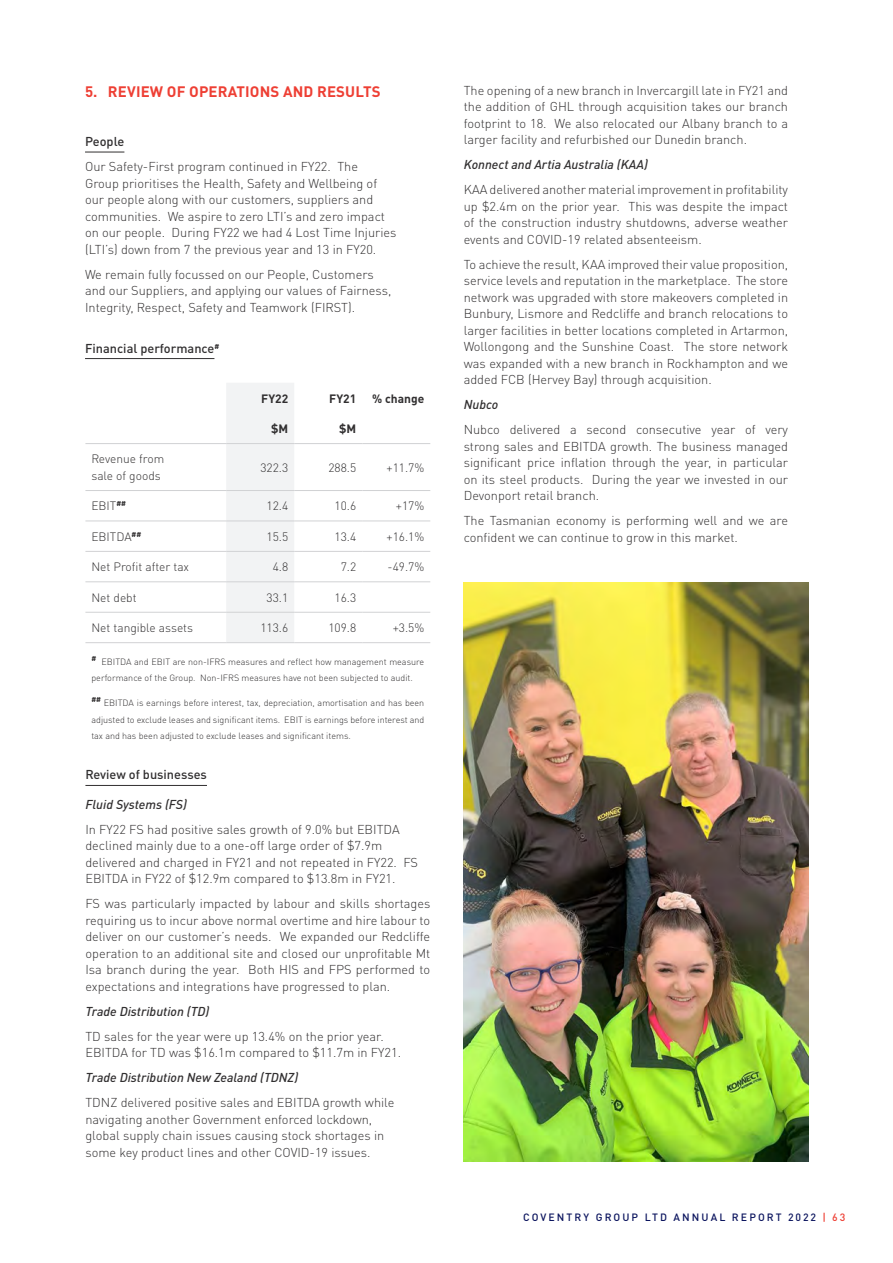
<style>
.page{position:relative;width:893px;height:1263px;background:#fff}
.page>*{position:absolute;margin:0;border:0;box-sizing:border-box;transform-origin:0 0}
.t1{font:700 15px "DIN Pro";letter-spacing:.01em;color:#ee3f34}
.Body_Text{font:300 12.75px/16.5px "DIN Pro";color:#312f30}
.Body_Text-2{font:italic 500 12.75px "DIN Pro";color:#312f30}
.H6_a{font:500 12.75px "DIN Pro";color:#312f30}
.Body_Text-3{font:500 12.75px "DIN Pro";color:#312f30}
.H7_i{font:italic 500 12.75px "DIN Pro";color:#312f30}
.Table_body{font:300 12px/16.5px "DIN Pro";color:#312f30}
.Table_Numbers{font:300 12px "DIN Pro";color:#312f30}
.Column_Heading{font:700 12px "DIN Pro";color:#312f30}
.t2{font:500 10.5px "DIN Pro";letter-spacing:.2em;color:#0b145e}
.Table_Footnote{font:300 9px/16.5px "DIN Pro";color:#312f30}
.s1{color:#ee3f34}
</style>
<div class="page">
<div style="left:226px;top:383px;width:68px;height:259px;background:#f2f3f4"></div>
<hr style="left:85px;top:521px;width:141px;height:1px;background:#d1d2d4">
<hr style="left:226px;top:521px;width:68px;height:1px;background:#d1d2d4">
<hr style="left:294px;top:521px;width:68px;height:1px;background:#d1d2d4">
<hr style="left:362px;top:521px;width:68px;height:1px;background:#d1d2d4">
<hr style="left:85px;top:551px;width:141px;height:1px;background:#d1d2d4">
<hr style="left:226px;top:551px;width:68px;height:1px;background:#d1d2d4">
<hr style="left:294px;top:551px;width:68px;height:1px;background:#d1d2d4">
<hr style="left:362px;top:551px;width:68px;height:1px;background:#d1d2d4">
<hr style="left:85px;top:581px;width:141px;height:1px;background:#d1d2d4">
<hr style="left:226px;top:581px;width:68px;height:1px;background:#d1d2d4">
<hr style="left:294px;top:581px;width:68px;height:1px;background:#d1d2d4">
<hr style="left:362px;top:581px;width:68px;height:1px;background:#d1d2d4">
<hr style="left:85px;top:443px;width:141px;height:1px;background:#d1d2d4">
<hr style="left:226px;top:443px;width:68px;height:1px;background:#d1d2d4">
<hr style="left:294px;top:443px;width:68px;height:1px;background:#d1d2d4">
<hr style="left:362px;top:443px;width:68px;height:1px;background:#d1d2d4">
<hr style="left:85px;top:612px;width:141px;height:1px;background:#d1d2d4">
<hr style="left:226px;top:612px;width:68px;height:1px;background:#d1d2d4">
<hr style="left:294px;top:612px;width:68px;height:1px;background:#d1d2d4">
<hr style="left:362px;top:612px;width:68px;height:1px;background:#d1d2d4">
<hr style="left:85px;top:642px;width:141px;height:1px;background:#d1d2d4">
<hr style="left:226px;top:642px;width:68px;height:1px;background:#d1d2d4">
<hr style="left:294px;top:642px;width:68px;height:1px;background:#d1d2d4">
<hr style="left:362px;top:642px;width:68px;height:1px;background:#d1d2d4">
<hr style="left:85px;top:490px;width:141px;height:1px;background:#d1d2d4">
<hr style="left:226px;top:490px;width:68px;height:1px;background:#d1d2d4">
<hr style="left:294px;top:490px;width:68px;height:1px;background:#d1d2d4">
<hr style="left:362px;top:490px;width:68px;height:1px;background:#d1d2d4">
<hr style="left:85px;top:152px;width:39px;height:1px;background:#312f30">
<hr style="left:85px;top:358px;width:129px;height:1px;background:#312f30">
<hr style="left:85px;top:785px;width:122px;height:1px;background:#312f30">
<img style="left:463px;top:583px;width:345px;height:579px">
<h4 class="t1" style="left:85px;top:79px;width:297px">5. REVIEW OF OPERATIONS AND RESULTS</h4>
<p class="H6_a" style="left:85px;top:131px;width:41px">People</p>
<p class="Body_Text" style="left:85px;top:157px;width:313px">Our Safety-First program continued in FY22. The<br>Group prioritises the Health, Safety and Wellbeing of our people along with our customers, suppliers and communities. We aspire to zero LTI’s and zero impact on our people. During FY22 we had 4 Lost Time Injuries (LTI’s) down from 7 the previous year and 13 in FY20.</p>
<p class="Body_Text" style="left:85px;top:265px;width:308px">We remain fully focussed on our People, Customers and our Suppliers, and applying our values of Fairness,<br>Integrity, Respect, Safety and Teamwork (FIRST).</p>
<p class="H6_a" style="left:85px;top:338px;width:136px">Financial performance<sup>#</sup></p>
<p class="Column_Heading" style="left:261px;top:388px;width:28px">FY22</p>
<p class="Column_Heading" style="left:329px;top:388px;width:28px">FY21</p>
<p class="Column_Heading" style="left:372px;top:388px;width:54px">% change</p>
<p class="Column_Heading" style="left:271px;top:419px;width:19px">$M</p>
<p class="Column_Heading" style="left:339px;top:419px;width:19px">$M</p>
<p class="Table_body" style="left:91px;top:450px;width:74px">Revenue from sale of goods</p>
<p class="Table_Numbers" style="left:260px;top:458px;width:29px">322.3</p>
<p class="Table_Numbers" style="left:328px;top:458px;width:29px">288.5</p>
<p class="Table_Numbers" style="left:386px;top:458px;width:39px">+11.7%</p>
<p class="Table_body" style="left:91px;top:497px;width:36px">EBIT<sup>##</sup></p>
<p class="Table_Numbers" style="left:267px;top:497px;width:23px">12.4</p>
<p class="Table_Numbers" style="left:335px;top:497px;width:23px">10.6</p>
<p class="Table_Numbers" style="left:396px;top:497px;width:30px">+17%</p>
<p class="Table_body" style="left:91px;top:527px;width:51px">EBITDA<sup>##</sup></p>
<p class="Table_Numbers" style="left:267px;top:527px;width:23px">15.5</p>
<p class="Table_Numbers" style="left:335px;top:527px;width:23px">13.4</p>
<p class="Table_Numbers" style="left:386px;top:527px;width:39px">+16.1%</p>
<p class="Table_body" style="left:91px;top:557px;width:99px">Net Profit after tax</p>
<p class="Table_Numbers" style="left:273px;top:558px;width:17px">4.8</p>
<p class="Table_Numbers" style="left:341px;top:558px;width:17px">7.2</p>
<p class="Table_Numbers" style="left:388px;top:558px;width:38px">-49.7%</p>
<p class="Table_body" style="left:91px;top:588px;width:47px">Net debt</p>
<p class="Table_Numbers" style="left:267px;top:588px;width:23px">33.1</p>
<p class="Table_Numbers" style="left:335px;top:588px;width:23px">16.3</p>
<p class="Table_body" style="left:91px;top:618px;width:103px">Net tangible assets</p>
<p class="Table_Numbers" style="left:260px;top:618px;width:29px">113.6</p>
<p class="Table_Numbers" style="left:328px;top:618px;width:29px">109.8</p>
<p class="Table_Numbers" style="left:393px;top:618px;width:33px">+3.5%</p>
<p class="Table_Footnote" style="left:91px;top:652px;width:334px"><sup>#</sup> EBITDA and EBIT are non-IFRS measures and reflect how management measure performance of the Group. Non-IFRS measures have not been subjected to audit.</p>
<p class="Table_Footnote" style="left:91px;top:694px;width:334px;text-align:justify"><sup>##</sup> EBITDA is earnings before interest, tax, depreciation, amortisation and has been adjusted to exclude leases and significant items. EBIT is earnings before interest and tax and has been adjusted to exclude leases and significant items.</p>
<p class="Body_Text-3" style="left:85px;top:764px;width:123px">Review of businesses</p>
<p class="H7_i" style="left:85px;top:794px;width:103px">Fluid Systems (FS)</p>
<p class="Body_Text" style="left:85px;top:820px;width:334px">In FY22 FS had positive sales growth of 9.0% but EBITDA declined mainly due to a one-off large order of $7.9m delivered and charged in FY21 and not repeated in FY22. FS EBITDA in FY22 of $12.9m compared to $13.8m in FY21.</p>
<p class="Body_Text" style="left:85px;top:894px;width:346px;text-align:justify">FS was particularly impacted by labour and skills shortages requiring us to incur above normal overtime and hire labour to deliver on our customer’s needs. We expanded our Redcliffe operation to an additional site and closed our unprofitable Mt Isa branch during the year. Both HIS and FPS performed to expectations and integrations have progressed to plan.</p>
<p class="Body_Text-2" style="left:85px;top:1001px;width:125px">Trade Distribution (TD)</p>
<p class="Body_Text" style="left:85px;top:1027px;width:317px">TD sales for the year were up 13.4% on the prior year.<br>EBITDA for TD was $16.1m compared to $11.7m in FY21.</p>
<p class="Body_Text-2" style="left:85px;top:1067px;width:214px">Trade Distribution New Zealand (TDNZ)</p>
<p class="Body_Text" style="left:85px;top:1093px;width:311px">TDNZ delivered positive sales and EBITDA growth while navigating another Government enforced lockdown, global supply chain issues causing stock shortages in some key product lines and other COVID-19 issues.</p>
<p class="Body_Text" style="left:464px;top:81px;width:326px;text-align:justify">The opening of a new branch in Invercargill late in FY21 and the addition of GHL through acquisition takes our branch footprint to 18. We also relocated our Albany branch to a larger facility and refurbished our Dunedin branch.</p>
<p class="Body_Text-2" style="left:464px;top:154px;width:186px">Konnect and Artia Australia (KAA)</p>
<p class="Body_Text" style="left:464px;top:180px;width:326px;text-align:justify">KAA delivered another material improvement in profitability up $2.4m on the prior year. This was despite the impact of the construction industry shutdowns, adverse weather events and COVID-19 related absenteeism.</p>
<p class="Body_Text" style="left:464px;top:255px;width:326px;text-align:justify">To achieve the result, KAA improved their value proposition, service levels and reputation in the marketplace. The store network was upgraded with store makeovers completed in Bunbury, Lismore and Redcliffe and branch relocations to larger facilities in better locations completed in Artarmon, Wollongong and the Sunshine Coast. The store network was expanded with a new branch in Rockhampton and we added FCB (Hervey Bay) through acquisition.</p>
<p class="Body_Text-2" style="left:464px;top:394px;width:36px">Nubco</p>
<p class="Body_Text" style="left:464px;top:420px;width:326px;text-align:justify">Nubco delivered a second consecutive year of very strong sales and EBITDA growth. The business managed significant price inflation through the year, in particular on its steel products. During the year we invested in our Devonport retail branch.</p>
<p class="Body_Text" style="left:464px;top:511px;width:326px">The Tasmanian economy is performing well and we are confident we can continue to grow in this market.</p>
<p class="t2" style="left:523px;top:1208px;width:324px">COVENTRY GROUP LTD ANNUAL REPORT 2022 <span class="s1">| 63</span></p>
</div>
